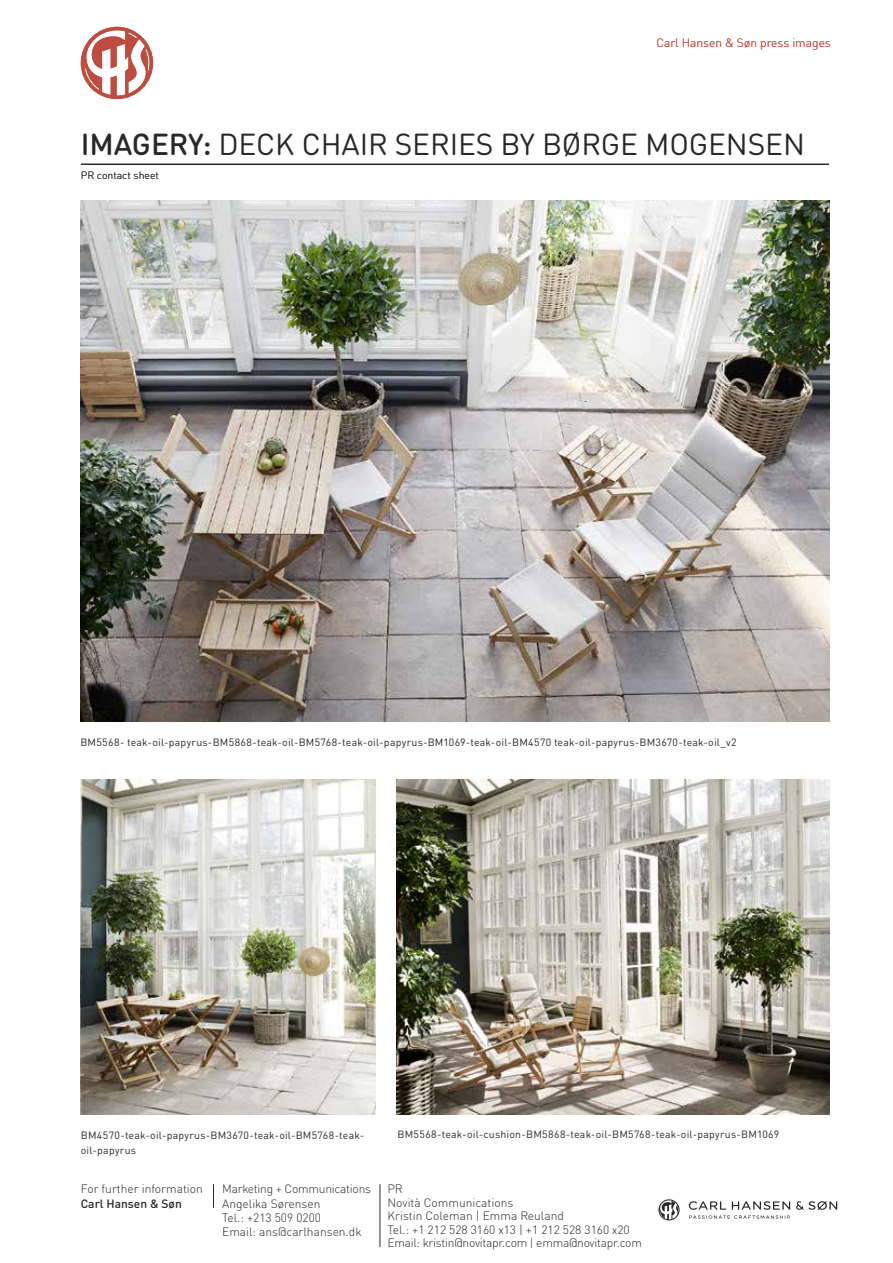
<style>
.page{position:relative;width:893px;height:1263px;background:#fff}
.page>*{position:absolute;margin:0;border:0;box-sizing:border-box;transform-origin:0 0}
.t1{font:30px "DIN Round Pro";letter-spacing:-.005em;color:#292829}
.t2{font:300 12px/13.5px "DIN Round Pro";color:#292829}
.t3{font:300 12px "DIN Round Pro";color:#be4d41}
.t4{font:500 12px "DIN Round Pro";color:#292829}
.t5{font:10.5px "DIN Round Pro";letter-spacing:.02em;color:#292829}
.t6{font:300 10.5px "DIN Round Pro";color:#292829}
.s1{font-weight:500}
</style>
<div class="page">
<img style="left:80px;top:200px;width:749px;height:521px">
<img style="left:396px;top:779px;width:433px;height:335px">
<img style="left:81px;top:779px;width:294px;height:335px">
<svg style="left:658px;top:1199px;width:22px;height:21px"></svg>
<svg style="left:689px;top:1201px;width:101px;height:18px"></svg>
<svg style="left:796px;top:1201px;width:41px;height:9px"></svg>
<svg style="left:81px;top:27px;width:72px;height:72px"></svg>
<hr style="left:81px;top:164px;width:748px;height:1px;background:#292829">
<svg style="left:213px;top:1184px;width:1px;height:23px"></svg>
<hr style="left:379px;top:1184px;width:1px;height:63px;background:#292829">
<p class="t3" style="left:656px;top:35px;width:176px">Carl Hansen &amp; Søn press images</p>
<h1 class="t1" style="left:81px;top:124px;width:726px"><span class="s1">IMAGERY:</span> DECK CHAIR SERIES BY BØRGE MOGENSEN</h1>
<p class="t6" style="left:81px;top:169px;width:80px">PR contact sheet</p>
<p class="t5" style="left:80px;top:735px;width:658px">BM5568- teak-oil-papyrus-BM5868-teak-oil-BM5768-teak-oil-papyrus-BM1069-teak-oil-BM4570 teak-oil-papyrus-BM3670-teak-oil_v2</p>
<p class="t5" style="left:81px;top:1128px;width:285px">BM4570-teak-oil-papyrus-BM3670-teak-oil-BM5768-teak-</p>
<p class="t5" style="left:398px;top:1127px;width:383px">BM5568-teak-oil-cushion-BM5868-teak-oil-BM5768-teak-oil-papyrus-BM1069</p>
<p class="t5" style="left:81px;top:1143px;width:57px">oil-papyrus</p>
<p class="t2" style="left:81px;top:1182px;width:124px">For further information</p>
<p class="t4" style="left:81px;top:1195px;width:103px">Carl Hansen &amp; Søn</p>
<p class="t2" style="left:222px;top:1181px;width:150px;line-height:14.4px">Marketing + Communications<br>Angelika Sørensen<br>Tel.: +213 509 0200<br>Email: ans@carlhansen.dk</p>
<p class="t2" style="left:387px;top:1182px;width:256px">PR<br>Novità Communications<br>Kristin Coleman | Emma Reuland<br>Tel.: +1 212 528 3160 x13 | +1 212 528 3160 x20<br>Email: kristin@novitapr.com | emma@novitapr.com</p>
</div>
